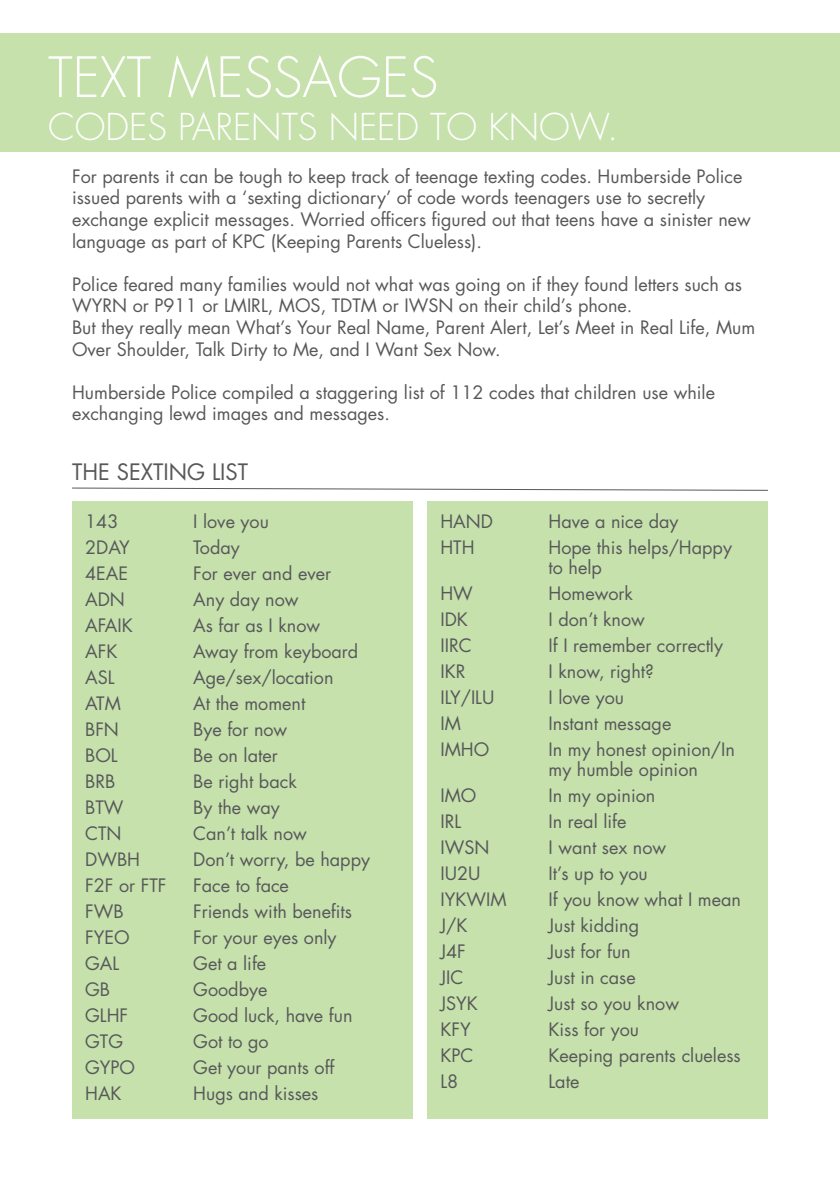
<style>
.page{position:relative;width:840px;height:1191px;background:#fff}
.page>*{position:absolute;margin:0;border:0;box-sizing:border-box;transform-origin:0 0}
.t1{font:300 54px "Futura Std";color:#fff}
.t2{font:300 36px "Futura Std";color:#fff}
.t3{font:22px "Futura Std";color:#57585a}
.t4{font:18px/21.6px "Futura Std";color:#57585a}
</style>
<div class="page">
<div style="left:0;top:33px;width:839px;height:118px;background:#c6e1ac"></div>
<div style="left:72px;top:502px;width:340px;height:617px;background:#c6e1ac"></div>
<div style="left:427px;top:502px;width:340px;height:617px;background:#c6e1ac"></div>
<svg style="left:72px;top:487px;width:696px;height:4px"></svg>
<h1 class="t1" style="left:48px;top:45px;width:391px">TEXT MESSAGES</h1>
<h2 class="t2" style="left:48px;top:105px;width:571px">CODES PARENTS NEED TO KNOW.</h2>
<p class="t4" style="left:72px;top:165px;width:680px">For parents it can be tough to keep track of teenage texting codes. Humberside Police issued parents with a ‘sexting dictionary’ of code words teenagers use to secretly exchange explicit messages. Worried officers figured out that teens have a sinister new language as part of KPC (Keeping Parents Clueless).</p>
<p class="t4" style="left:72px;top:273px;width:684px">Police feared many families would not what was going on if they found letters such as WYRN or P911 or LMIRL, MOS, TDTM or IWSN on their child’s phone.<br>But they really mean What’s Your Real Name, Parent Alert, Let’s Meet in Real Life, Mum Over Shoulder, Talk Dirty to Me, and I Want Sex Now.</p>
<p class="t4" style="left:72px;top:381px;width:644px">Humberside Police compiled a staggering list of 112 codes that children use while exchanging lewd images and messages.</p>
<p class="t3" style="left:72px;top:458px;width:177px">THE SEXTING LIST</p>
<p class="t4" style="left:85px;top:511px;width:35px">143</p>
<p class="t4" style="left:193px;top:511px;width:77px">I love you</p>
<p class="t4" style="left:85px;top:537px;width:46px">2DAY</p>
<p class="t4" style="left:193px;top:537px;width:48px">Today</p>
<p class="t4" style="left:85px;top:563px;width:44px">4EAE</p>
<p class="t4" style="left:193px;top:563px;width:139px">For ever and ever</p>
<p class="t4" style="left:85px;top:589px;width:41px">ADN</p>
<p class="t4" style="left:193px;top:589px;width:107px">Any day now</p>
<p class="t4" style="left:85px;top:615px;width:49px">AFAIK</p>
<p class="t4" style="left:193px;top:615px;width:128px">As far as I know</p>
<p class="t4" style="left:85px;top:641px;width:34px">AFK</p>
<p class="t4" style="left:193px;top:641px;width:166px">Away from keyboard</p>
<p class="t4" style="left:85px;top:667px;width:31px">ASL</p>
<p class="t4" style="left:193px;top:667px;width:142px">Age/sex/location</p>
<p class="t4" style="left:85px;top:693px;width:37px">ATM</p>
<p class="t4" style="left:193px;top:693px;width:114px">At the moment</p>
<p class="t4" style="left:85px;top:719px;width:35px">BFN</p>
<p class="t4" style="left:193px;top:719px;width:95px">Bye for now</p>
<p class="t4" style="left:85px;top:745px;width:34px">BOL</p>
<p class="t4" style="left:193px;top:745px;width:86px">Be on later</p>
<p class="t4" style="left:85px;top:771px;width:32px">BRB</p>
<p class="t4" style="left:193px;top:771px;width:105px">Be right back</p>
<p class="t4" style="left:85px;top:797px;width:40px">BTW</p>
<p class="t4" style="left:193px;top:797px;width:88px">By the way</p>
<p class="t4" style="left:85px;top:823px;width:38px">CTN</p>
<p class="t4" style="left:193px;top:823px;width:115px">Can’t talk now</p>
<p class="t4" style="left:85px;top:849px;width:56px">DWBH</p>
<p class="t4" style="left:193px;top:849px;width:178px">Don’t worry, be happy</p>
<p class="t4" style="left:85px;top:875px;width:83px">F2F or FTF</p>
<p class="t4" style="left:193px;top:875px;width:97px">Face to face</p>
<p class="t4" style="left:85px;top:901px;width:40px">FWB</p>
<p class="t4" style="left:193px;top:901px;width:160px">Friends with benefits</p>
<p class="t4" style="left:85px;top:927px;width:46px">FYEO</p>
<p class="t4" style="left:193px;top:927px;width:145px">For your eyes only</p>
<p class="t4" style="left:85px;top:953px;width:36px">GAL</p>
<p class="t4" style="left:193px;top:953px;width:74px">Get a life</p>
<p class="t4" style="left:85px;top:979px;width:26px">GB</p>
<p class="t4" style="left:193px;top:979px;width:76px">Goodbye</p>
<p class="t4" style="left:85px;top:1005px;width:44px">GLHF</p>
<p class="t4" style="left:193px;top:1005px;width:161px">Good luck, have fun</p>
<p class="t4" style="left:85px;top:1031px;width:39px">GTG</p>
<p class="t4" style="left:193px;top:1031px;width:77px">Got to go</p>
<p class="t4" style="left:85px;top:1057px;width:52px">GYPO</p>
<p class="t4" style="left:193px;top:1057px;width:143px">Get your pants off</p>
<p class="t4" style="left:85px;top:1083px;width:38px">HAK</p>
<p class="t4" style="left:193px;top:1083px;width:127px">Hugs and kisses</p>
<p class="t4" style="left:440px;top:511px;width:54px">HAND</p>
<p class="t4" style="left:548px;top:511px;width:131px">Have a nice day</p>
<p class="t4" style="left:440px;top:537px;width:36px">HTH</p>
<p class="t4" style="left:548px;top:537px;width:185px;line-height:20px">Hope this helps/Happy to help</p>
<p class="t4" style="left:440px;top:583px;width:34px">HW</p>
<p class="t4" style="left:548px;top:583px;width:86px">Homework</p>
<p class="t4" style="left:440px;top:609px;width:29px">IDK</p>
<p class="t4" style="left:548px;top:609px;width:98px">I don’t know</p>
<p class="t4" style="left:440px;top:635px;width:33px">IIRC</p>
<p class="t4" style="left:548px;top:635px;width:176px">If I remember correctly</p>
<p class="t4" style="left:440px;top:661px;width:27px">IKR</p>
<p class="t4" style="left:548px;top:661px;width:107px">I know, right?</p>
<p class="t4" style="left:440px;top:687px;width:55px">ILY/ILU</p>
<p class="t4" style="left:548px;top:687px;width:77px">I love you</p>
<p class="t4" style="left:440px;top:713px;width:22px">IM</p>
<p class="t4" style="left:548px;top:713px;width:124px">Instant message</p>
<p class="t4" style="left:440px;top:739px;width:50px">IMHO</p>
<p class="t4" style="left:548px;top:739px;width:188px;line-height:20px">In my honest opinion/In my humble opinion</p>
<p class="t4" style="left:440px;top:785px;width:37px">IMO</p>
<p class="t4" style="left:548px;top:785px;width:108px">In my opinion</p>
<p class="t4" style="left:440px;top:811px;width:22px">IRL</p>
<p class="t4" style="left:548px;top:811px;width:79px">In real life</p>
<p class="t4" style="left:440px;top:837px;width:51px">IWSN</p>
<p class="t4" style="left:548px;top:837px;width:119px">I want sex now</p>
<p class="t4" style="left:440px;top:863px;width:42px">IU2U</p>
<p class="t4" style="left:548px;top:863px;width:101px">It’s up to you</p>
<p class="t4" style="left:440px;top:889px;width:68px">IYKWIM</p>
<p class="t4" style="left:548px;top:889px;width:194px">If you know what I mean</p>
<p class="t4" style="left:440px;top:915px;width:28px">J/K</p>
<p class="t4" style="left:548px;top:915px;width:92px">Just kidding</p>
<p class="t4" style="left:440px;top:941px;width:27px">J4F</p>
<p class="t4" style="left:548px;top:941px;width:84px">Just for fun</p>
<p class="t4" style="left:440px;top:967px;width:24px">JIC</p>
<p class="t4" style="left:548px;top:967px;width:89px">Just in case</p>
<p class="t4" style="left:440px;top:993px;width:39px">JSYK</p>
<p class="t4" style="left:548px;top:993px;width:132px">Just so you know</p>
<p class="t4" style="left:440px;top:1019px;width:32px">KFY</p>
<p class="t4" style="left:548px;top:1019px;width:92px">Kiss for you</p>
<p class="t4" style="left:440px;top:1045px;width:34px">KPC</p>
<p class="t4" style="left:548px;top:1045px;width:193px">Keeping parents clueless</p>
<p class="t4" style="left:440px;top:1071px;width:19px">L8</p>
<p class="t4" style="left:548px;top:1071px;width:32px">Late</p>
</div>
